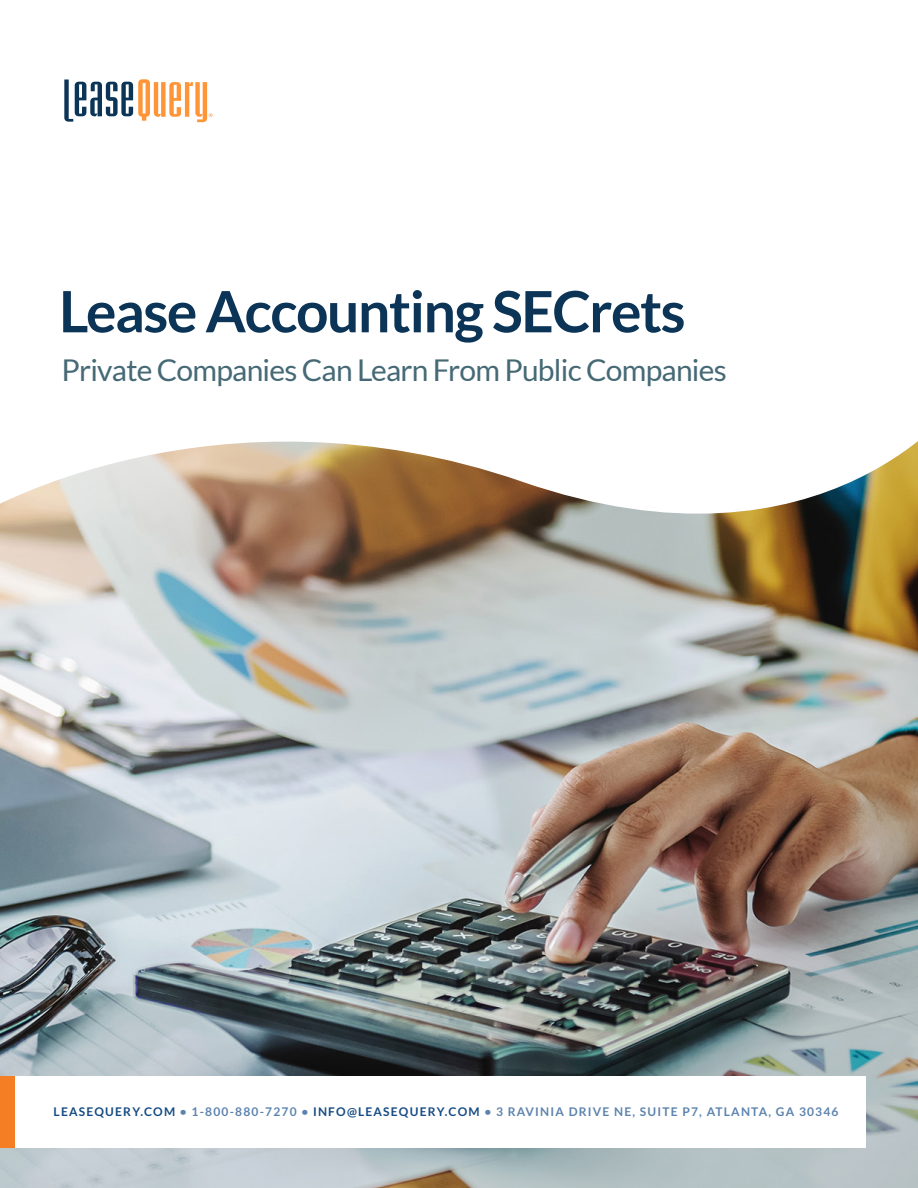
<style>
.page{position:relative;width:918px;height:1188px;background:#fff}
.page>*{position:absolute;margin:0;border:0;box-sizing:border-box;transform-origin:0 0}
.t1{font:700 57px "Lato";letter-spacing:-.025em;color:#0b3456}
.t2{font:30px "Lato";letter-spacing:-.025em;color:#456975}
.t3{font:700 12px "Lato";letter-spacing:.1em;color:#5c83ae}
.s1{color:#154b82}
</style>
<div class="page">
<img style="left:0;top:587px;width:918px;height:601px">
<svg style="left:64px;top:79px;width:149px;height:43px"></svg>
<div style="left:0;top:1076px;width:866px;height:72px;background:#fff"></div>
<div style="left:0;top:1076px;width:15px;height:72px;background:#f57e25"></div>
<img style="left:0;top:441px;width:918px;height:146px">
<h1 class="t1" style="left:59px;top:279px;width:628px">Lease Accounting SECrets</h1>
<h2 class="t2" style="left:61px;top:353px;width:667px">Private Companies Can Learn From Public Companies</h2>
<p class="t3" style="left:54px;top:1105px;width:786px"><span class="s1">LEASEQUERY.COM</span> • 1-800-880-7270 • <span class="s1">INFO@LEASEQUERY.COM</span> • 3 RAVINIA DRIVE NE, SUITE P7, ATLANTA, GA 30346</p>
</div>
